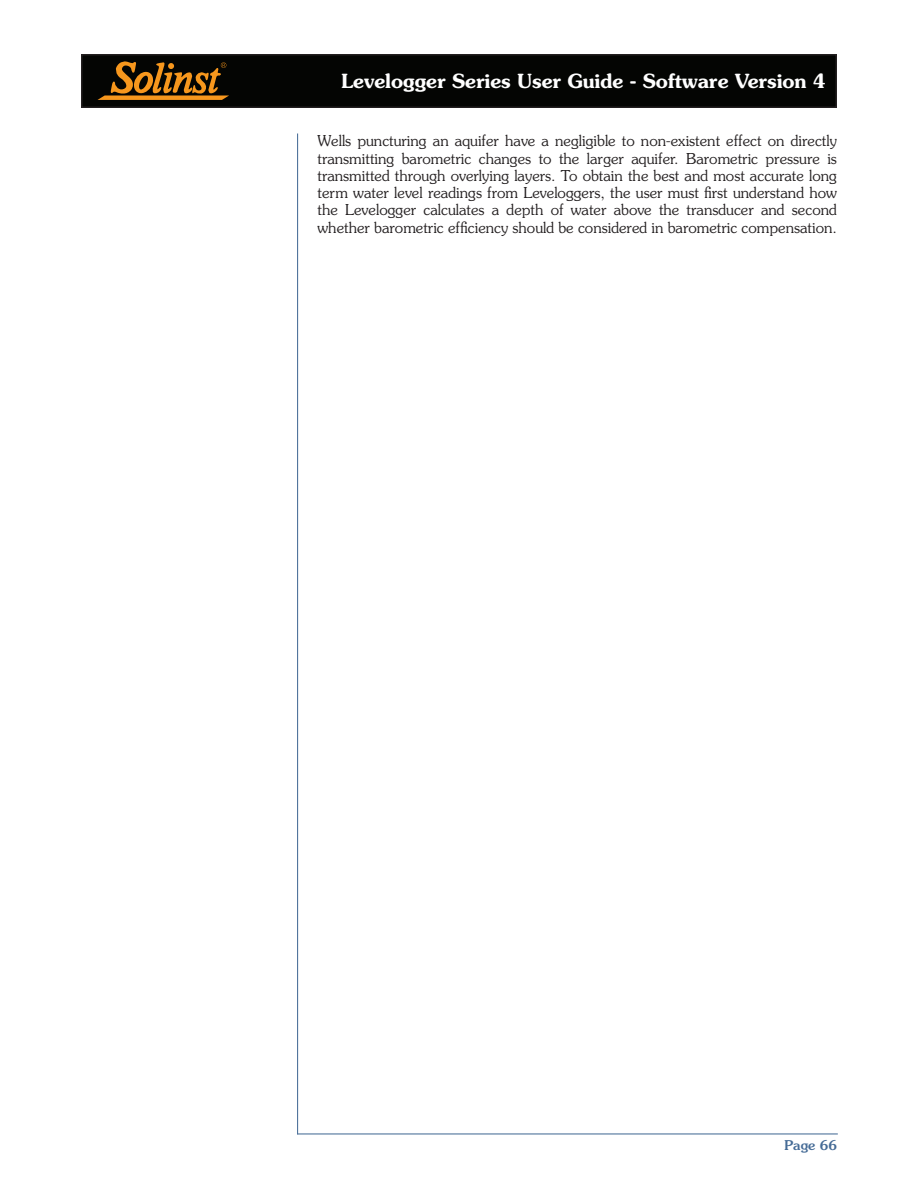
<style>
.page{position:relative;width:918px;height:1188px;background:#fff}
.page>*{position:absolute;margin:0;border:0;box-sizing:border-box;transform-origin:0 0}
.t1{font:600 19.5px "Souvenir Std";letter-spacing:-.005em;color:#fff}
.BODY_Text{font:300 15px/17.2px "Souvenir Std";color:#231f20;text-align:justify}
.t2{font:500 13.5px "Souvenir Std";color:#456b96}
</style>
<div class="page">
<div style="left:82px;top:55px;width:754px;height:52px;background:#040503"></div>
<div style="left:81px;top:54px;width:756px;height:54px;border:2px solid #231f20"></div>
<svg style="left:98px;top:62px;width:131px;height:38px"></svg>
<hr style="left:298px;top:1133px;width:540px;height:1px;background:#456b96">
<hr style="left:297px;top:134px;width:1px;height:1001px;background:#456b96">
<h1 class="t1" style="left:342px;top:69px;width:486px">Levelogger Series User Guide - Software Version 4</h1>
<p class="BODY_Text" style="left:318px;top:132px;width:521px">Wells puncturing an aquifer have a negligible to non-existent effect on directly transmitting barometric changes to the larger aquifer. Barometric pressure is transmitted through overlying layers. To obtain the best and most accurate long term water level readings from Leveloggers, the user must first understand how the Levelogger calculates a depth of water above the transducer and second whether barometric efficiency should be considered in barometric compensation.</p>
<p class="t2" style="left:784px;top:1137px;width:54px">Page 66</p>
</div>
